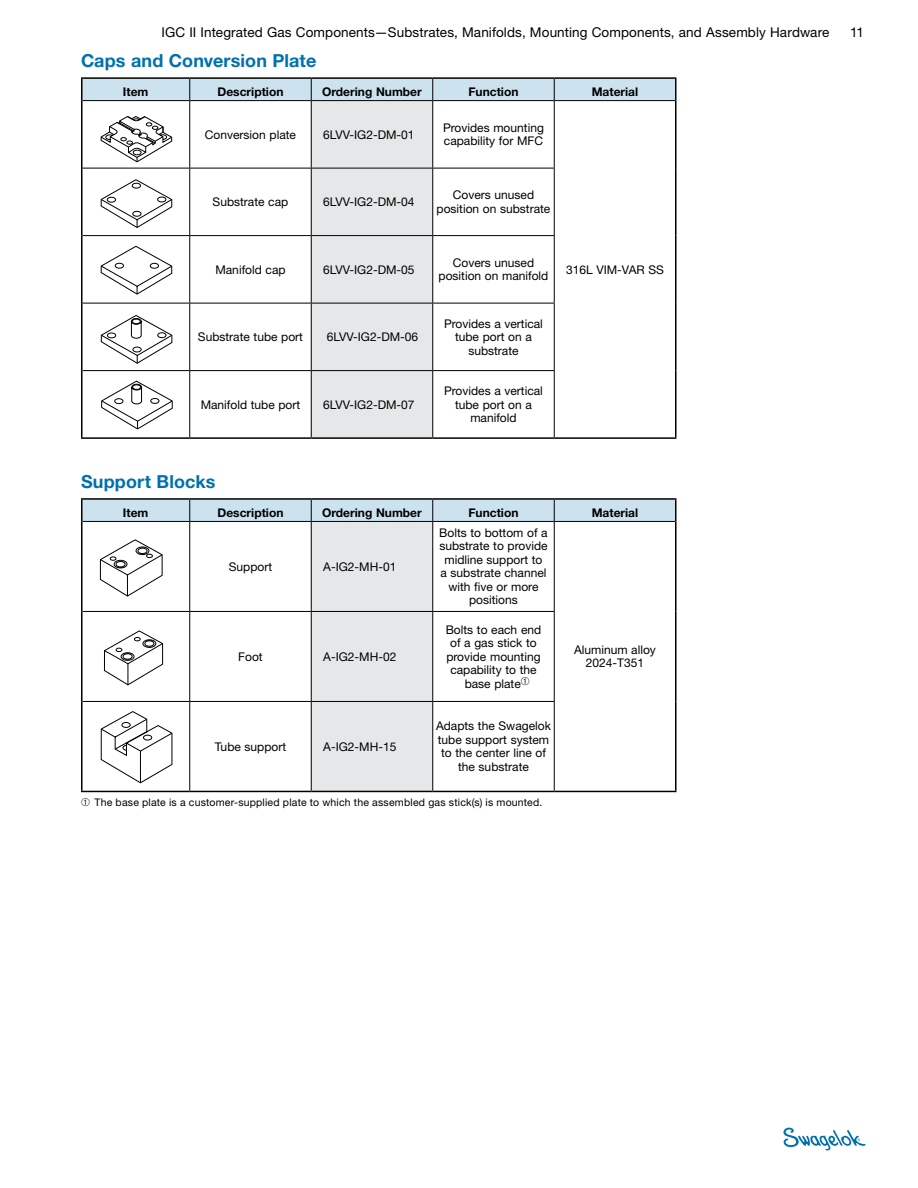
<style>
.page{position:relative;width:918px;height:1188px;background:#fff}
.page>*{position:absolute;margin:0;border:0;box-sizing:border-box;transform-origin:0 0}
.t1{font:700 18px "Helvetica Neue LT Std";letter-spacing:.005em;color:#0070af}
.t2{font:13.5px "Helvetica Neue LT Std";letter-spacing:.01em;color:#000}
.t3{font:12px/13.5px "Helvetica Neue LT Std";color:#000;text-align:center}
.t4{font:700 12px "Helvetica Neue LT Std";color:#000}
.t5{font:10.5px "Helvetica Neue LT Std";letter-spacing:.015em;color:#000}
</style>
<div class="page">
<svg style="left:783px;top:1128px;width:83px;height:22px"></svg>
<hr style="left:81px;top:77px;width:109px;height:2px;background:#000">
<hr style="left:190px;top:77px;width:121px;height:2px;background:#000">
<hr style="left:311px;top:77px;width:122px;height:2px;background:#000">
<hr style="left:433px;top:77px;width:121px;height:2px;background:#000">
<hr style="left:554px;top:77px;width:122px;height:2px;background:#000">
<hr style="left:554px;top:437px;width:122px;height:2px;background:#000">
<hr style="left:81px;top:437px;width:109px;height:2px;background:#000">
<hr style="left:190px;top:437px;width:121px;height:2px;background:#000">
<hr style="left:311px;top:437px;width:122px;height:2px;background:#000">
<hr style="left:433px;top:437px;width:121px;height:2px;background:#000">
<svg style="left:81px;top:78px;width:595px;height:360px"></svg>
<hr style="left:81px;top:498px;width:109px;height:2px;background:#000">
<hr style="left:190px;top:498px;width:121px;height:2px;background:#000">
<hr style="left:311px;top:498px;width:122px;height:2px;background:#000">
<hr style="left:433px;top:498px;width:121px;height:2px;background:#000">
<hr style="left:554px;top:498px;width:122px;height:2px;background:#000">
<hr style="left:554px;top:791px;width:122px;height:1px;background:#000">
<hr style="left:81px;top:791px;width:109px;height:1px;background:#000">
<hr style="left:190px;top:791px;width:121px;height:1px;background:#000">
<hr style="left:311px;top:791px;width:122px;height:1px;background:#000">
<hr style="left:433px;top:791px;width:121px;height:1px;background:#000">
<svg style="left:81px;top:499px;width:595px;height:292px"></svg>
<p class="t2" style="left:162px;top:24px;width:669px">IGC II Integrated Gas Components—Substrates, Manifolds, Mounting Components, and Assembly Hardware</p>
<p class="t2" style="left:850px;top:24px;width:15px">11</p>
<h1 class="t1" style="left:81px;top:49px;width:237px">Caps and Conversion Plate</h1>
<p class="t4" style="left:123px;top:84px;width:27px">Item</p>
<p class="t4" style="left:218px;top:84px;width:67px">Description</p>
<p class="t4" style="left:322px;top:84px;width:101px">Ordering Number</p>
<p class="t4" style="left:469px;top:84px;width:52px">Function</p>
<p class="t4" style="left:592px;top:84px;width:48px">Material</p>
<p class="t3" style="left:205px;top:127px;width:93px">Conversion plate</p>
<p class="t3" style="left:323px;top:127px;width:93px">6LVV-IG2-DM-01</p>
<p class="t3" style="left:443px;top:121px;width:102px;text-align:left">Provides mounting capability for MFC</p>
<p class="t3" style="left:213px;top:195px;width:77px">Substrate cap</p>
<p class="t3" style="left:323px;top:195px;width:93px">6LVV-IG2-DM-04</p>
<p class="t3" style="left:437px;top:188px;width:115px">Covers unused position on substrate</p>
<p class="t3" style="left:215px;top:262px;width:72px">Manifold cap</p>
<p class="t3" style="left:323px;top:262px;width:93px">6LVV-IG2-DM-05</p>
<p class="t3" style="left:439px;top:256px;width:111px">Covers unused position on manifold</p>
<p class="t3" style="left:198px;top:330px;width:107px">Substrate tube port</p>
<p class="t3" style="left:327px;top:330px;width:93px">6LVV-IG2-DM-06</p>
<p class="t3" style="left:201px;top:397px;width:101px">Manifold tube port</p>
<p class="t3" style="left:323px;top:397px;width:93px">6LVV-IG2-DM-07</p>
<p class="t3" style="left:444px;top:316px;width:100px">Provides a vertical tube port on a substrate</p>
<p class="t3" style="left:444px;top:384px;width:100px">Provides a vertical tube port on a manifold</p>
<p class="t3" style="left:566px;top:262px;width:99px">316L VIM-VAR SS</p>
<h1 class="t1" style="left:81px;top:470px;width:136px">Support Blocks</h1>
<p class="t4" style="left:123px;top:505px;width:27px">Item</p>
<p class="t4" style="left:218px;top:505px;width:67px">Description</p>
<p class="t4" style="left:322px;top:505px;width:101px">Ordering Number</p>
<p class="t4" style="left:469px;top:505px;width:52px">Function</p>
<p class="t4" style="left:592px;top:505px;width:48px">Material</p>
<p class="t3" style="left:229px;top:560px;width:45px">Support</p>
<p class="t3" style="left:323px;top:560px;width:75px">A-IG2-MH-01</p>
<p class="t3" style="left:238px;top:650px;width:26px">Foot</p>
<p class="t3" style="left:323px;top:650px;width:75px">A-IG2-MH-02</p>
<p class="t3" style="left:439px;top:526px;width:110px">Bolts to bottom of a substrate to provide midline support to<br>a substrate channel with five or more positions</p>
<p class="t3" style="left:446px;top:623px;width:97px">Bolts to each end</p>
<p class="t3" style="left:450px;top:636px;width:88px">of a gas stick to</p>
<p class="t3" style="left:446px;top:650px;width:96px">provide mounting</p>
<p class="t3" style="left:450px;top:663px;width:88px">capability to the</p>
<p class="t3" style="left:465px;top:677px;width:66px">base plate➀</p>
<p class="t3" style="left:436px;top:719px;width:116px">Adapts the Swagelok tube support system to the center line of the substrate</p>
<p class="t5" style="left:81px;top:796px;width:461px">➀ The base plate is a customer-supplied plate to which the assembled gas stick(s) is mounted.</p>
<p class="t3" style="left:215px;top:740px;width:73px">Tube support</p>
<p class="t3" style="left:323px;top:740px;width:75px">A-IG2-MH-15</p>
<p class="t3" style="left:574px;top:643px;width:83px">Aluminum alloy<br>2024-T351</p>
</div>
